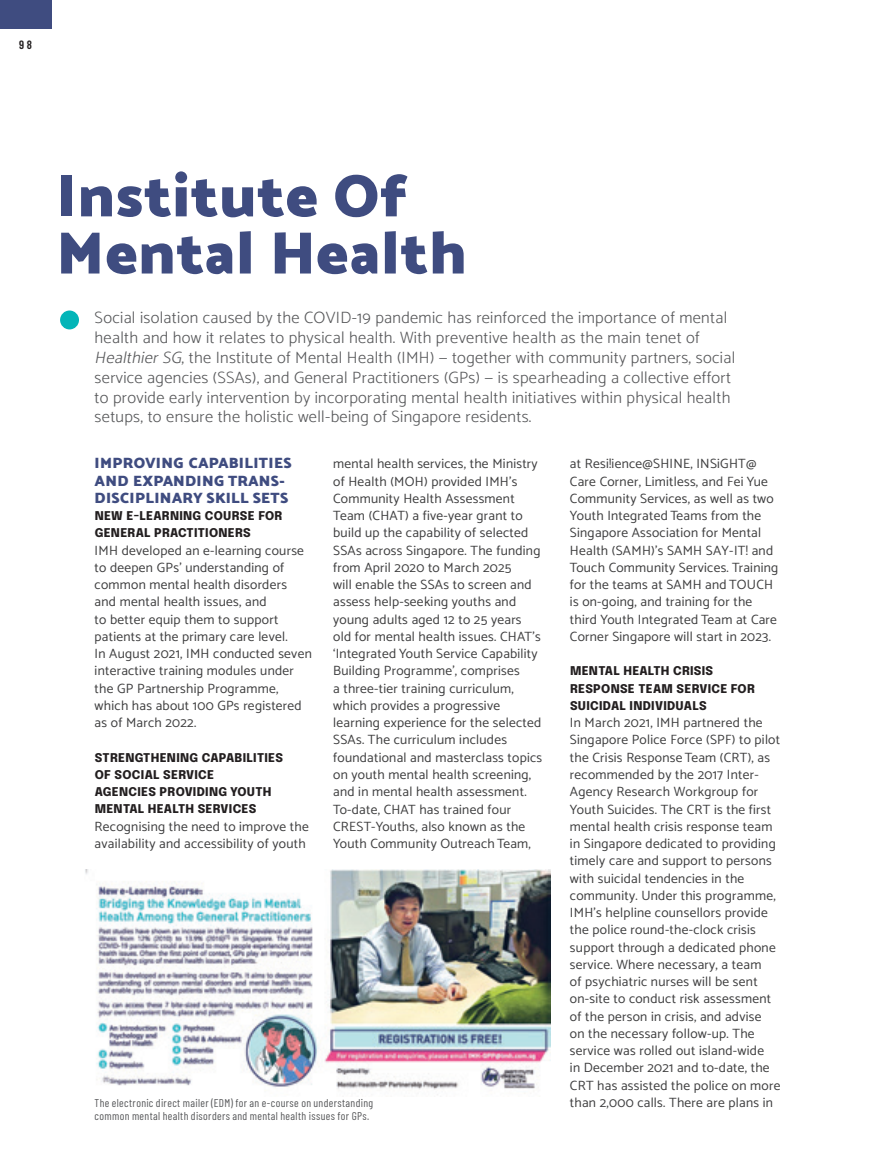
<style>
.page{position:relative;width:872px;height:1170px;background:#fff}
.page>*{position:absolute;margin:0;border:0;box-sizing:border-box;transform-origin:0 0}
.t1{font:900 60px/57.2px "Catamaran";letter-spacing:.02em;color:#3f4c80}
.t2{font:300 16.5px/19.8px "Catamaran";letter-spacing:.02em;color:#57585a}
.t3{font:900 15px/17.2px "Catamaran";letter-spacing:.025em;color:#3f4c80}
.t4{font:13.5px/17.2px "Catamaran";letter-spacing:.02em;color:#3e3e3f}
.t5{font:800 12px/17.2px "Epilogue";letter-spacing:.025em;color:#231f20}
.t6{font:600 12px "Barlow Condensed";color:#231f20}
.t7{font:11.25px/13.5px "Barlow Condensed";letter-spacing:.03em;color:#57585a}
.s1{font-style:italic}
</style>
<div class="page">
<div style="left:0;top:0;width:51px;height:28px;background:#3f4c80"></div>
<div style="left:60px;top:310px;width:19px;height:19px;background:#03b5b8;border-radius:50%"></div>
<img style="left:85px;top:869px;width:465px;height:226px">
<p class="t6" style="left:19px;top:36px;width:14px">98</p>
<h1 class="t1" style="left:56px;top:166px;width:411px">Institute Of<br>Mental Health</h1>
<p class="t2" style="left:95px;top:307px;width:642px">Social isolation caused by the COVID-19 pandemic has reinforced the importance of mental health and how it relates to physical health. With preventive health as the main tenet of <span class="s1">HealthierSG</span>, the Institute of Mental Health (IMH) — together with community partners, social service agencies (SSAs), and General Practitioners (GPs) — is spearheading a collective effort to provide early intervention by incorporating mental health initiatives within physical health setups, to ensure the holistic well-being of Singapore residents.</p>
<p class="t4" style="left:333px;top:454px;width:210px">mental health services, the Ministry of Health (MOH) provided IMH’s Community Health Assessment Team (CHAT) a five-year grant to build up the capability of selected SSAs across Singapore. The funding from April 2020 to March 2025<br>will enable the SSAs to screen and assess help-seeking youths and young adults aged 12 to 25 years old for mental health issues. CHAT’s ‘Integrated Youth Service Capability Building Programme’, comprises<br>a three-tier training curriculum, which provides a progressive learning experience for the selected SSAs. The curriculum includes foundational and masterclass topics on youth mental health screening, and in mental health assessment.<br>To-date, CHAT has trained four CREST-Youths, also known as the Youth Community Outreach Team,</p>
<p class="t3" style="left:95px;top:454px;width:198px">IMPROVING CAPABILITIES<br>AND EXPANDING TRANS-<br>DISCIPLINARY SKILL SETS</p>
<p class="t5" style="left:95px;top:506px;width:189px">NEW E-LEARNING COURSE FOR<br>GENERAL PRACTITIONERS</p>
<p class="t4" style="left:95px;top:541px;width:219px">IMH developed an e-learning course to deepen GPs’ understanding of common mental health disorders and mental health issues, and<br>to better equip them to support patients at the primary care level.<br>In August 2021, IMH conducted seven interactive training modules under the GP Partnership Programme, which has about 100 GPs registered as of March 2022.</p>
<p class="t5" style="left:95px;top:748px;width:190px">STRENGTHENING CAPABILITIES<br>OF SOCIAL SERVICE<br>AGENCIES PROVIDING YOUTH<br>MENTAL HEALTH SERVICES</p>
<p class="t4" style="left:95px;top:817px;width:216px">Recognising the need to improve the availability and accessibility of youth</p>
<p class="t4" style="left:570px;top:454px;width:210px">at Resi!ience@SHINE, INSiGHT@ Care Corner, Limitless, and Fei Yue Community Services, as well as two Youth Integrated Teams from the Singapore Association for Mental Health (SAMH)’s SAMH SAY-IT! and Touch Community Services. Training for the teams at SAMH and TOUCH is on-going, and training for the third Youth Integrated Team at Care Corner Singapore will start in 2023.</p>
<p class="t5" style="left:570px;top:661px;width:186px">MENTAL HEALTH CRISIS<br>RESPONSE TEAM SERVICE FOR<br>SUICIDAL INDIVIDUALS</p>
<p class="t4" style="left:570px;top:713px;width:212px">In March 2021, IMH partnered the Singapore Police Force (SPF) to pilot the Crisis Response Team (CRT), as recommended by the 2017 Inter-Agency Research Workgroup for Youth Suicides. The CRT is the first mental health crisis response team in Singapore dedicated to providing timely care and support to persons with suicidal tendencies in the community. Under this programme, IMH’s helpline counsellors provide the police round-the-clock crisis support through a dedicated phone service. Where necessary, a team<br>of psychiatric nurses will be sent on-site to conduct risk assessment of the person in crisis, and advise<br>on the necessary follow-up. The service was rolled out island-wide<br>in December 2021 and to-date, the CRT has assisted the police on more than 2,000 calls. There are plans in</p>
<p class="t7" style="left:95px;top:1094px;width:280px">The electronic direct mailer (EDM) for an e-course on understanding common mental health disorders and mental health issues for GPs.</p>
</div>
